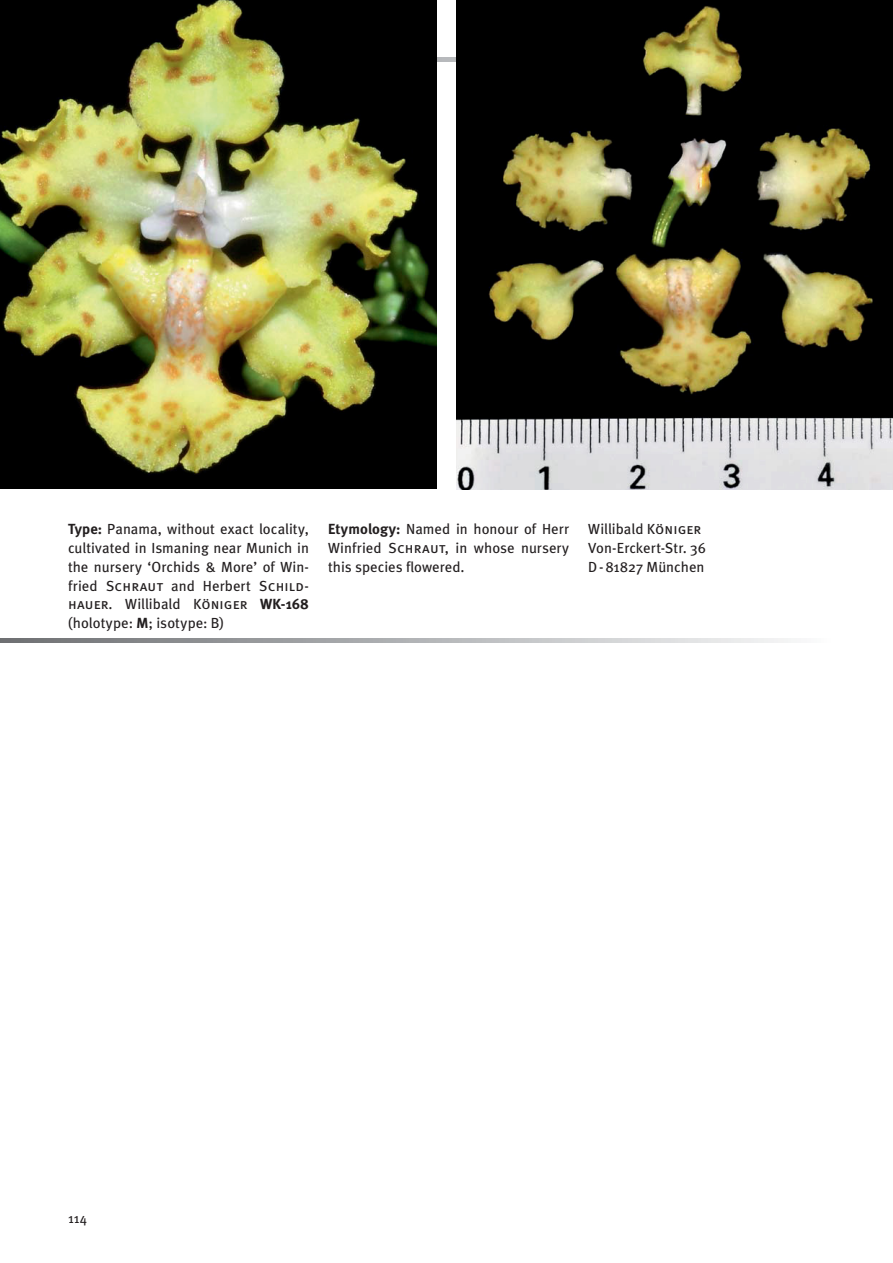
<style>
.page{position:relative;width:893px;height:1263px;background:#fff}
.page>*{position:absolute;margin:0;border:0;box-sizing:border-box;transform-origin:0 0}
.t1{font:14.7px/18.8px "Meta";color:#231f20;text-align:justify}
.t2{font:14.7px "Meta Book Caps";letter-spacing:.01em;color:#231f20}
.t3{font:13.5px "Meta";color:#231f20}
.s1{font-weight:700}
.s2{font-family:"Meta Book Caps"}
.s3{font-family:"Meta"}
.s4{font-family:"Meta";font-weight:700}
</style>
<div class="page">
<hr style="left:0;top:58px;width:833px;height:4px;background:#b7b9bc">
<img style="left:0;top:0;width:437px;height:489px">
<img style="left:456px;top:0;width:437px;height:489px">
<svg style="left:0;top:639px;width:791px;height:4px;background:#afb1b3"></svg>
<p class="t1" style="left:68px;top:521px;width:242px"><span class="s1">Type:</span> Panama, without exact locality, cultivated in Ismaning near Munich in the nursery ‘Orchids &amp; More’ of Win&shy;fried <span class="s2">Schraut</span> and Herbert <span class="s2">Schild-</span></p>
<p class="t2" style="left:68px;top:596px;width:242px">hauer<span class="s3">. Willibald</span> Königer <span class="s4">WK-168</span></p>
<p class="t1" style="left:68px;top:615px;width:157px">(holotype: <span class="s1">M</span>; isotype: B)</p>
<p class="t1" style="left:328px;top:521px;width:242px"><span class="s1">Etymology:</span> Named in honour of Herr Winfried <span class="s2">Schraut</span>, in whose nursery this species flowered.</p>
<p class="t1" style="left:588px;top:521px;width:119px;text-align:left">Willibald <span class="s2">Königer<br></span>Von-Erckert-Str. 36<br>D - 81827 München</p>
<p class="t3" style="left:68px;top:1213px;width:21px">114</p>
</div>
